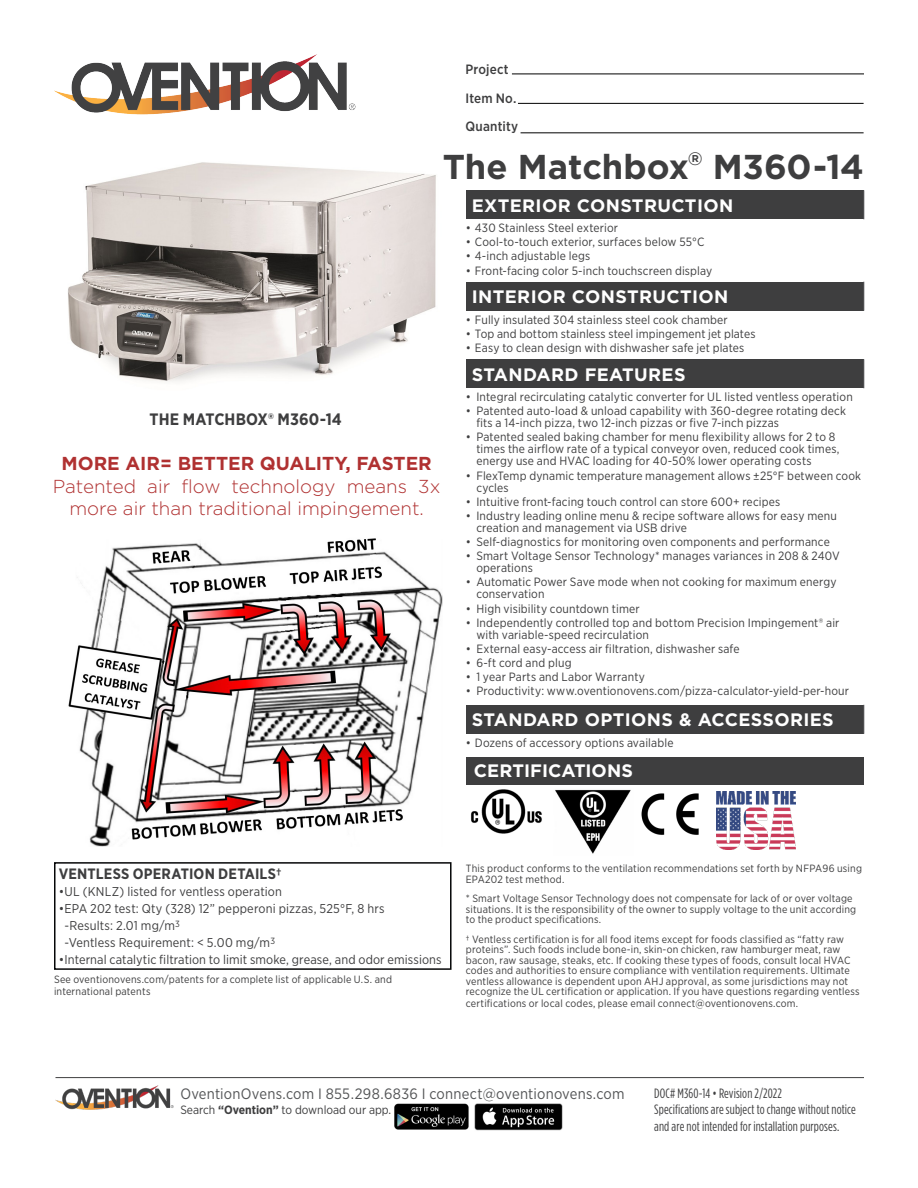
<style>
.page{position:relative;width:918px;height:1188px;background:#fff}
.page>*{position:absolute;margin:0;border:0;box-sizing:border-box;transform-origin:0 0}
.t1{font:700 34.5px "Gotham";letter-spacing:-.005em;color:#3e3e3f}
.t2{font:300 18.75px/22.5px "Gotham";color:#b03131;text-align:center}
.t3{font:700 18.75px "Gotham";color:#b03131}
.t4{font:700 18px "Gotham";letter-spacing:.02em;color:#fff}
.t5{font:700 18px "Gotham";color:#fff}
.t6{font:700 16.5px "Gotham Narrow";color:#3e3e3f}
.t7{font:15px "Gotham Narrow";letter-spacing:.015em;color:#545557}
.t8{font:700 15px "Gotham Narrow";letter-spacing:.01em;color:#3e3e3f}
.t9{font:13.5px/16.5px "Gotham Condensed";letter-spacing:.01em;color:#3e3e3f}
.t10{font:500 13.5px "Gotham Narrow";letter-spacing:.015em;color:#3e3e3f}
.t11{font:12.75px "Gotham Narrow";letter-spacing:.01em;color:#3e3e3f}
.t12{font:12px/12px "Gotham Narrow";letter-spacing:.015em;color:#3e3e3f}
.t13{font:10.5px/10.5px "Gotham Narrow";letter-spacing:.02em;color:#3e3e3f}
.s1{font-weight:700}
</style>
<div class="page">
<hr style="left:512px;top:74px;width:352px;height:1px;background:#000">
<div style="left:466px;top:757px;width:398px;height:27px;background:#3e3e3f"></div>
<img style="left:471px;top:789px;width:71px;height:45px">
<img style="left:555px;top:789px;width:76px;height:65px">
<img style="left:68px;top:162px;width:368px;height:220px">
<img style="left:717px;top:792px;width:79px;height:57px">
<hr style="left:518px;top:103px;width:346px;height:1px;background:#000">
<hr style="left:521px;top:133px;width:343px;height:1px;background:#000">
<div style="left:466px;top:190px;width:398px;height:29px;background:#3e3e3f"></div>
<svg style="left:864px;top:190px;width:1px;height:29px"></svg>
<div style="left:466px;top:282px;width:398px;height:29px;background:#3e3e3f"></div>
<svg style="left:864px;top:282px;width:1px;height:29px"></svg>
<div style="left:466px;top:359px;width:398px;height:29px;background:#3e3e3f"></div>
<svg style="left:864px;top:359px;width:1px;height:29px"></svg>
<div style="left:466px;top:705px;width:398px;height:29px;background:#3e3e3f"></div>
<svg style="left:864px;top:705px;width:1px;height:29px"></svg>
<hr style="left:56px;top:1077px;width:808px;height:1px;background:#3e3e3f">
<img style="left:68px;top:538px;width:375px;height:309px">
<img style="left:394px;top:1103px;width:75px;height:26px">
<img style="left:474px;top:1103px;width:89px;height:28px">
<div style="left:54px;top:862px;width:398px;height:108px;border:2px solid #050607"></div>
<img style="left:641px;top:793px;width:58px;height:42px">
<img style="left:54px;top:54px;width:302px;height:61px">
<img style="left:56px;top:1085px;width:118px;height:25px">
<p class="t10" style="left:465px;top:61px;width:45px">Project</p>
<p class="t10" style="left:465px;top:89px;width:52px">Item No.</p>
<p class="t10" style="left:465px;top:118px;width:54px">Quantity</p>
<p class="t1" style="left:443px;top:147px;width:423px">The Matchbox<sup>®</sup> M360-14</p>
<p class="t4" style="left:472px;top:195px;width:263px">EXTERIOR CONSTRUCTION</p>
<p class="t12" style="left:466px;top:222px;width:154px">• 430 Stainless Steel exterior</p>
<p class="t12" style="left:466px;top:236px;width:240px">• Cool-to-touch exterior, surfaces below 55°C</p>
<p class="t12" style="left:466px;top:250px;width:126px">• 4-inch adjustable legs</p>
<p class="t12" style="left:466px;top:264px;width:248px">• Front-facing color 5-inch touchscreen display</p>
<p class="t4" style="left:472px;top:286px;width:258px">INTERIOR CONSTRUCTION</p>
<p class="t12" style="left:466px;top:313px;width:263px">• Fully insulated 304 stainless steel cook chamber</p>
<p class="t12" style="left:466px;top:327px;width:291px">• Top and bottom stainless steel impingement jet plates</p>
<p class="t12" style="left:466px;top:341px;width:280px">• Easy to clean design with dishwasher safe jet plates</p>
<p class="t6" style="left:150px;top:408px;width:194px">THE MATCHBOX® M360-14</p>
<p class="t3" style="left:62px;top:453px;width:372px">MORE AIR= BETTER QUALITY, FASTER</p>
<p class="t2" style="left:53px;top:475px;width:389px">Patented air flow technology means 3x more air than traditional impingement.</p>
<p class="t4" style="left:472px;top:364px;width:215px">STANDARD FEATURES</p>
<p class="t12" style="left:466px;top:391px;width:388px">• Integral recirculating catalytic converter for UL listed ventless operation</p>
<p class="t12" style="left:476px;top:405px;width:371px;text-indent:-10px">• Patented auto-load &amp; unload capability with 360-degree rotating deck fits a 14-inch pizza, two 12-inch pizzas or five 7-inch pizzas</p>
<p class="t12" style="left:476px;top:431px;width:365px;text-indent:-10px">• Patented sealed baking chamber for menu flexibility allows for 2 to 8 times the airflow rate of a typical conveyor oven, reduced cook times, energy use and HVAC loading for 40-50% lower operating costs</p>
<p class="t12" style="left:476px;top:469px;width:386px;text-indent:-10px">• FlexTemp dynamic temperature management allows ±25°F between cook cycles</p>
<p class="t12" style="left:466px;top:495px;width:316px">• Intuitive front-facing touch control can store 600+ recipes</p>
<p class="t12" style="left:476px;top:509px;width:362px;text-indent:-10px">• Industry leading online menu &amp; recipe software allows for easy menu creation and management via USB drive</p>
<p class="t12" style="left:466px;top:536px;width:365px">• Self-diagnostics for monitoring oven components and performance</p>
<p class="t12" style="left:476px;top:550px;width:365px;text-indent:-10px">• Smart Voltage Sensor Technology* manages variances in 208 &amp; 240V operations</p>
<p class="t12" style="left:476px;top:576px;width:362px;text-indent:-10px">• Automatic Power Save mode when not cooking for maximum energy conservation</p>
<p class="t12" style="left:466px;top:602px;width:175px">• High visibility countdown timer</p>
<p class="t12" style="left:476px;top:616px;width:365px;text-indent:-10px">• Independently controlled top and bottom Precision Impingement® air with variable-speed recirculation</p>
<p class="t12" style="left:466px;top:642px;width:275px">• External easy-access air filtration, dishwasher safe</p>
<p class="t12" style="left:466px;top:657px;width:107px">• 6-ft cord and plug</p>
<p class="t12" style="left:466px;top:671px;width:181px">• 1 year Parts and Labor Warranty</p>
<p class="t12" style="left:466px;top:685px;width:385px">• Productivity: www.oventionovens.com/pizza-calculator-yield-per-hour</p>
<p class="t4" style="left:472px;top:709px;width:363px">STANDARD OPTIONS &amp; ACCESSORIES</p>
<p class="t12" style="left:466px;top:736px;width:209px">• Dozens of accessory options available</p>
<p class="t5" style="left:474px;top:760px;width:160px">CERTIFICATIONS</p>
<p class="t8" style="left:59px;top:864px;width:224px">VENTLESS OPERATION DETAILS†</p>
<p class="t11" style="left:59px;top:883px;width:225px">•UL (KNLZ) listed for ventless operation</p>
<p class="t11" style="left:59px;top:901px;width:327px">•EPA 202 test: Qty (328) 12” pepperoni pizzas, 525°F, 8 hrs</p>
<p class="t11" style="left:65px;top:918px;width:117px">-Results: 2.01 mg/m<sup>3</sup></p>
<p class="t11" style="left:65px;top:935px;width:212px">-Ventless Requirement: &lt; 5.00 mg/m<sup>3</sup></p>
<p class="t11" style="left:59px;top:952px;width:384px">•Internal catalytic filtration to limit smoke, grease, and odor emissions</p>
<p class="t13" style="left:54px;top:973px;width:340px;line-height:12px">See oventionovens.com/patents for a complete list of applicable U.S. and international patents</p>
<p class="t13" style="left:466px;top:863px;width:398px">This product conforms to the ventilation recommendations set forth by NFPA96 using<br>EPA202 test method.</p>
<p class="t13" style="left:466px;top:893px;width:392px">* Smart Voltage Sensor Technology does not compensate for lack of or over voltage situations. It is the responsibility of the owner to supply voltage to the unit according to the product specifications.</p>
<p class="t13" style="left:466px;top:933px;width:395px">† Ventless certification is for all food items except for foods classified as “fatty raw proteins”. Such foods include bone-in, skin-on chicken, raw hamburger meat, raw bacon, raw sausage, steaks, etc. If cooking these types of foods, consult local HVAC codes and authorities to ensure compliance with ventilation requirements. Ultimate ventless allowance is dependent upon AHJ approval, as some jurisdictions may not recognize the UL certification or application. If you have questions regarding ventless</p>
<p class="t13" style="left:466px;top:998px;width:334px">certifications or local codes, please email connect@oventionovens.com.</p>
<p class="t7" style="left:180px;top:1085px;width:446px">OventionOvens.com I 855.298.6836 I connect@oventionovens.com</p>
<p class="t12" style="left:180px;top:1104px;width:212px">Search <span class="s1">“Ovention”</span> to download our app.</p>
<p class="t9" style="left:654px;top:1085px;width:203px">DOC# M360-14 • Revision 2/2022<br>Specifications are subject to change without notice and are not intended for installation purposes.</p>
</div>
